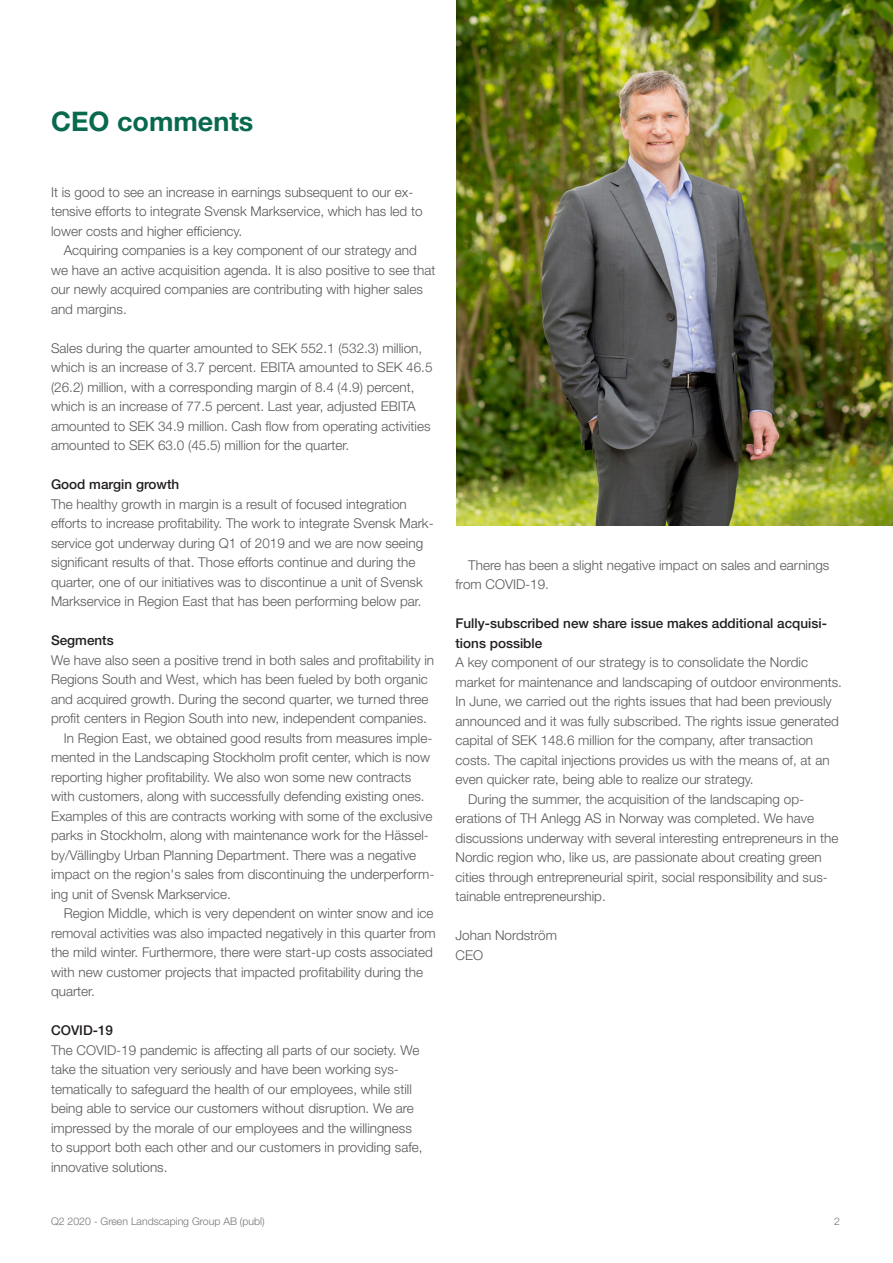
<style>
.page{position:relative;width:893px;height:1263px;background:#fff}
.page>*{position:absolute;margin:0;border:0;box-sizing:border-box;transform-origin:0 0}
.Rubrik_1{font:700 27px "Helvetica Neue LT Std";color:#08694e}
.Brödtext{font:300 13.5px/19.5px "Helvetica Neue LT Std";color:#57585a}
.Brödtext_Indrag{font:300 13.5px/19.5px "Helvetica Neue LT Std";color:#57585a}
.Mellanrubrik__9_pkt{font:500 13.5px/19.5px "Helvetica Neue LT Std";color:#231f20}
.t1{font:300 10.5px "Helvetica Neue LT Std";color:#727477}
</style>
<div class="page">
<img style="left:456px;top:0;width:437px;height:526px">
<p class="Rubrik_1" style="left:51px;top:105px;width:204px">CEO comments</p>
<p class="Brödtext" style="left:51px;top:182px;width:373px">It is good to see an increase in earnings subsequent to our ex&shy;tensive efforts to integrate Svensk Markservice, which has led to lower costs and higher efficiency.</p>
<p class="Brödtext_Indrag" style="left:51px;top:240px;width:386px;text-indent:13px">Acquiring companies is a key component of our strategy and we have an active acquisition agenda. It is also positive to see that our newly acquired companies are contributing with higher sales and margins.</p>
<p class="Brödtext" style="left:51px;top:338px;width:383px">Sales during the quarter amounted to SEK 552.1 (532.3) million, which is an increase of 3.7 percent. EBITA amounted to SEK 46.5 (26.2) million, with a corresponding margin of 8.4 (4.9) percent, which is an increase of 77.5 percent. Last year, adjusted EBITA amounted to SEK 34.9 million. Cash flow from operating activities amounted to SEK 63.0 (45.5) million for the quarter.</p>
<p class="Mellanrubrik__9_pkt" style="left:51px;top:475px;width:130px">Good margin growth</p>
<p class="Brödtext" style="left:51px;top:494px;width:384px">The healthy growth in margin is a result of focused integration efforts to increase profitability. The work to integrate Svensk Mark&shy;service got underway during Q1 of 2019 and we are now seeing significant results of that. Those efforts continue and during the quarter, one of our initiatives was to discontinue a unit of Svensk Markservice in Region East that has been performing below par.</p>
<p class="Mellanrubrik__9_pkt" style="left:51px;top:631px;width:64px">Segments</p>
<p class="Brödtext" style="left:51px;top:650px;width:385px">We have also seen a positive trend in both sales and profitability in Regions South and West, which has been fueled by both organic and acquired growth. During the second quarter, we turned three profit centers in Region South into new, independent companies.</p>
<p class="Brödtext_Indrag" style="left:51px;top:728px;width:385px;text-indent:13px">In Region East, we obtained good results from measures imple&shy;mented in the Landscaping Stockholm profit center, which is now reporting higher profitability. We also won some new contracts with customers, along with successfully defending existing ones.<br>Examples of this are contracts working with some of the exclusive parks in Stockholm, along with maintenance work for the Hässel&shy;by/Vällingby Urban Planning Department. There was a negative impact on the region's sales from discontinuing the underperform&shy;ing unit of Svensk Markservice.</p>
<p class="Brödtext_Indrag" style="left:51px;top:903px;width:386px;text-indent:13px">Region Middle, which is very dependent on winter snow and ice removal activities was also impacted negatively in this quarter from the mild winter. Furthermore, there were start-up costs associated with new customer projects that impacted profitability during the quarter.</p>
<p class="Mellanrubrik__9_pkt" style="left:51px;top:1021px;width:64px">COVID-19</p>
<p class="Brödtext" style="left:51px;top:1040px;width:373px">The COVID-19 pandemic is affecting all parts of our society. We take the situation very seriously and have been working sys&shy;tematically to safeguard the health of our employees, while still being able to service our customers without disruption. We are impressed by the morale of our employees and the willingness to support both each other and our customers in providing safe, innovative solutions.</p>
<p class="Brödtext_Indrag" style="left:455px;top:555px;width:375px;text-indent:13px">There has been a slight negative impact on sales and earnings from COVID-19.</p>
<p class="Mellanrubrik__9_pkt" style="left:455px;top:613px;width:373px">Fully-subscribed new share issue makes additional acquisi&shy;tions possible</p>
<p class="Brödtext" style="left:455px;top:652px;width:388px">A key component of our strategy is to consolidate the Nordic market for maintenance and landscaping of outdoor environments.<br>In June, we carried out the rights issues that had been previously announced and it was fully subscribed. The rights issue generated capital of SEK 148.6 million for the company, after transaction costs. The capital injections provides us with the means of, at an even quicker rate, being able to realize our strategy.</p>
<p class="Brödtext_Indrag" style="left:455px;top:789px;width:384px;text-indent:13px">During the summer, the acquisition of the landscaping op&shy;erations of TH Anlegg AS in Norway was completed. We have discussions underway with several interesting entrepreneurs in the Nordic region who, like us, are passionate about creating green cities through entrepreneurial spirit, social responsibility and sus&shy;tainable entrepreneurship.</p>
<p class="Brödtext" style="left:455px;top:925px;width:103px">Johan Nordström</p>
<p class="Brödtext" style="left:455px;top:945px;width:29px">CEO</p>
<p class="t1" style="left:51px;top:1214px;width:215px">Q2 2020 - Green Landscaping Group AB (publ)</p>
<p class="t1" style="left:834px;top:1214px;width:7px">2</p>
</div>
